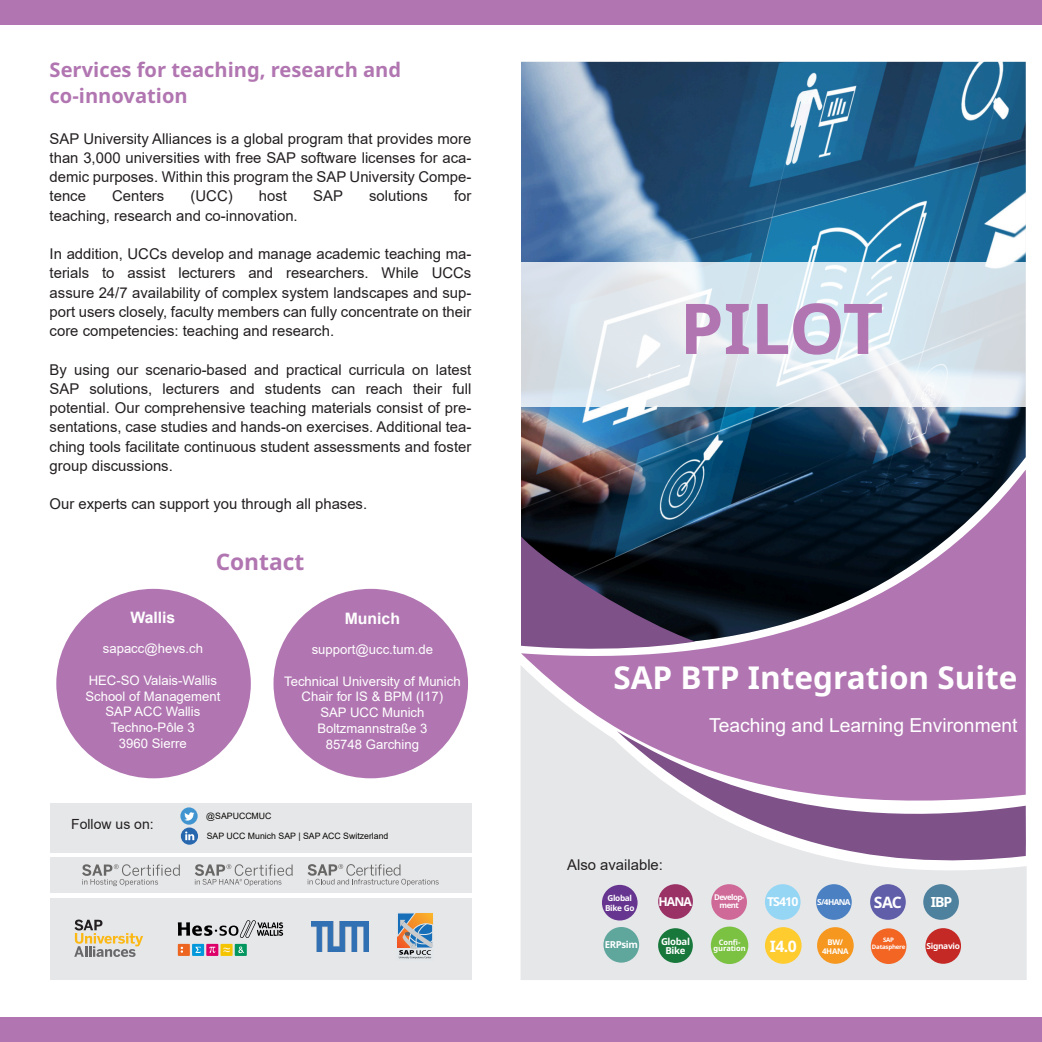
<style>
.page{position:relative;width:1042px;height:1042px;background:#fff}
.page>*{position:absolute;margin:0;border:0;box-sizing:border-box;transform-origin:0 0}
.t1{font:700 70px "Noto Sans";letter-spacing:-.01em;color:#b176b1}
.t2{font:700 31.5px "Noto Sans";color:#fff}
.t3{font:700 22.75px "Noto Sans";color:#b176b1}
.t4{font:700 20.12px/25.6px "Noto Sans";color:#b176b1}
.t5{font:19.25px "Arial";color:#fff}
.t6{font:700 15.75px "Arial";color:#fff}
.t7{font:700 15.75px "Noto Sans";color:#fff}
.t8{font:14.88px/19.2px "Arial";color:#231f20;text-align:justify}
.t9{font:14px "Arial";color:#231f20}
.t10{font:700 14px "Noto Sans";color:#fff}
.t11{font:13.12px/15.8px "Arial";color:#fff;text-align:center}
.t12{font:700 12.25px "Noto Sans";letter-spacing:-.07em;color:#fff}
.t13{font:700 9.62px/9.5px "Noto Sans";letter-spacing:-.035em;color:#fff;text-align:center}
.t14{font:8.75px "Arial";color:#080704}
.t15{font:700 8.4px "Noto Sans";letter-spacing:-.035em;color:#fff}
.t16{font:700 8.22px/9.5px "Noto Sans";letter-spacing:-.035em;color:#fff}
.t17{font:700 7.88px/8.2px "Noto Sans";letter-spacing:-.07em;color:#fff;text-align:center}
.t18{font:700 7.52px "Noto Sans";letter-spacing:-.01em;color:#fff}
.t19{font:700 6.12px/7px "Noto Sans";letter-spacing:-.035em;color:#fff;text-align:center}
</style>
<div class="page">
<div style="left:0;top:0;width:1042px;height:25px;background:#b176b1"></div>
<div style="left:0;top:1017px;width:1042px;height:25px;background:#b176b1"></div>
<img style="left:521px;top:62px;width:505px;height:407px">
<div style="left:520px;top:666px;width:506px;height:314px;background:#e6e7e9"></div>
<svg style="left:521px;top:469px;width:505px;height:357px;fill:#b176b1"></svg>
<svg style="left:617px;top:731px;width:409px;height:143px"></svg>
<svg style="left:521px;top:536px;width:174px;height:119px"></svg>
<div style="left:50px;top:857px;width:421px;height:36px;background:#e6e7e9"></div>
<svg style="left:307px;top:864px;width:132px;height:22px"></svg>
<svg style="left:195px;top:864px;width:98px;height:22px"></svg>
<svg style="left:82px;top:864px;width:98px;height:22px"></svg>
<div style="left:56px;top:589px;width:195px;height:189px;background:#b176b1;border-radius:50%"></div>
<div style="left:273px;top:589px;width:195px;height:189px;background:#b176b1;border-radius:50%"></div>
<div style="left:50px;top:803px;width:421px;height:49px;background:#e6e7e9"></div>
<svg style="left:181px;top:827px;width:17px;height:18px"></svg>
<div style="left:180px;top:807px;width:18px;height:17px;background:#4095d1;border-radius:50%"></div>
<svg style="left:184px;top:812px;width:10px;height:8px"></svg>
<div style="left:50px;top:898px;width:421px;height:82px;background:#e6e7e9"></div>
<img style="left:312px;top:921px;width:57px;height:30px">
<svg style="left:397px;top:913px;width:36px;height:46px"></svg>
<svg style="left:74px;top:919px;width:69px;height:38px"></svg>
<div style="left:235px;top:944px;width:12px;height:12px;background:#00965e"></div>
<svg style="left:238px;top:946px;width:6px;height:7px"></svg>
<div style="left:192px;top:944px;width:12px;height:12px;background:#0098db"></div>
<svg style="left:195px;top:947px;width:6px;height:6px"></svg>
<div style="left:206px;top:944px;width:12px;height:12px;background:#dc0068"></div>
<svg style="left:209px;top:946px;width:6px;height:7px"></svg>
<div style="left:220px;top:944px;width:13px;height:12px;background:#f5c400"></div>
<svg style="left:223px;top:947px;width:7px;height:5px"></svg>
<div style="left:178px;top:944px;width:12px;height:12px;background:#ec6622"></div>
<svg style="left:181px;top:946px;width:2px;height:7px"></svg>
<svg style="left:178px;top:920px;width:105px;height:18px"></svg>
<div style="left:658px;top:928px;width:35px;height:35px;background:#18783c;border-radius:50%"></div>
<div style="left:871px;top:928px;width:35px;height:36px;background:#f36523;border-radius:50%"></div>
<div style="left:817px;top:927px;width:36px;height:37px;background:#f69820;border-radius:50%"></div>
<div style="left:925px;top:928px;width:36px;height:36px;background:#c42926;border-radius:50%"></div>
<div style="left:711px;top:926px;width:37px;height:38px;background:#7bc142;border-radius:50%"></div>
<div style="left:765px;top:927px;width:36px;height:37px;background:#fecc2e;border-radius:50%"></div>
<div style="left:603px;top:927px;width:36px;height:35px;background:#5fa69d;border-radius:50%"></div>
<div style="left:923px;top:884px;width:36px;height:36px;background:#4e819d;border-radius:50%"></div>
<div style="left:870px;top:884px;width:36px;height:36px;background:#615ea9;border-radius:50%"></div>
<div style="left:816px;top:884px;width:36px;height:36px;background:#4b81c3;border-radius:50%"></div>
<div style="left:765px;top:884px;width:35px;height:36px;background:#95d6f5;border-radius:50%"></div>
<div style="left:711px;top:884px;width:36px;height:36px;background:#cf6a98;border-radius:50%"></div>
<div style="left:602px;top:885px;width:35px;height:35px;background:#663590;border-radius:50%"></div>
<div style="left:658px;top:884px;width:35px;height:35px;background:#9a3266;border-radius:50%"></div>
<div style="left:521px;top:262px;width:505px;height:145px;background:#fff;opacity:.81"></div>
<h3 class="t4" style="left:50px;top:57px;width:353px">Services for teaching, research and co-innovation</h3>
<p class="t8" style="left:50px;top:130px;width:423px">SAP University Alliances is a global program that provides more than 3,000 universities with free SAP software licenses for aca&shy;demic purposes. Within this program the SAP University Compe&shy;tence</p>
<p class="t8" style="left:112px;top:188px;width:54px">Centers</p>
<p class="t8" style="left:191px;top:188px;width:44px">(UCC)</p>
<p class="t8" style="left:259px;top:188px;width:30px">host</p>
<p class="t8" style="left:313px;top:188px;width:31px">SAP</p>
<p class="t8" style="left:369px;top:188px;width:60px">solutions</p>
<p class="t8" style="left:454px;top:188px;width:19px">for</p>
<p class="t8" style="left:50px;top:207px;width:250px">teaching, research and co-innovation.</p>
<p class="t8" style="left:50px;top:246px;width:423px">In addition, UCCs develop and manage academic teaching ma&shy;terials to assist lecturers and researchers. While UCCs assure 24/7 availability of complex system landscapes and sup&shy;port users closely, faculty members can fully concentrate on their core competencies: teaching and research.</p>
<p class="t8" style="left:50px;top:361px;width:423px">By using our scenario-based and practical curricula on latest SAP solutions, lecturers and students can reach their full potential. Our comprehensive teaching materials consist of pre&shy;sentations, case studies and hands-on exercises. Additional tea&shy;ching tools facilitate continuous student assessments and foster group discussions.</p>
<p class="t8" style="left:50px;top:496px;width:319px">Our experts can support you through all phases.</p>
<h3 class="t3" style="left:216px;top:546px;width:90px">Contact</h3>
<p class="t6" style="left:130px;top:611px;width:46px">Wallis</p>
<p class="t11" style="left:103px;top:642px;width:102px">sapacc@hevs.ch</p>
<p class="t11" style="left:85px;top:673px;width:136px">HEC-SO Valais-Wallis<br>School of Management<br>SAP ACC Wallis<br>Techno-Pôle 3<br>3960 Sierre</p>
<p class="t6" style="left:345px;top:612px;width:57px">Munich</p>
<p class="t11" style="left:312px;top:643px;width:123px">support@ucc.tum.de</p>
<p class="t11" style="left:284px;top:674px;width:178px">Technical University of Munich<br>Chair for IS &amp; BPM (I17)<br>SAP UCC Munich<br>Boltzmannstraße 3<br>85748 Garching</p>
<p class="t9" style="left:71px;top:819px;width:84px">Follow us on:</p>
<p class="t14" style="left:206px;top:813px;width:67px">@SAPUCCMUC</p>
<p class="t14" style="left:207px;top:832px;width:183px">SAP UCC Munich SAP | SAP ACC Switzerland</p>
<h1 class="t1" style="left:680px;top:279px;width:205px">PILOT</h1>
<h2 class="t2" style="left:613px;top:655px;width:405px">SAP BTP Integration Suite</h2>
<p class="t5" style="left:709px;top:718px;width:310px">Teaching and Learning Environment</p>
<p class="t8" style="left:567px;top:857px;width:97px">Also available:</p>
<p class="t16" style="left:605px;top:893px;width:31px">Global<br>Bike Go</p>
<p class="t12" style="left:658px;top:892px;width:35px">HANA</p>
<p class="t17" style="left:714px;top:893px;width:32px">Develop&shy;ment</p>
<p class="t12" style="left:767px;top:893px;width:33px">TS410</p>
<p class="t16" style="left:817px;top:897px;width:35px">S/4HANA</p>
<p class="t7" style="left:874px;top:891px;width:30px">SAC</p>
<p class="t10" style="left:930px;top:892px;width:23px">IBP</p>
<p class="t13" style="left:605px;top:940px;width:35px">ERPsim</p>
<p class="t13" style="left:661px;top:936px;width:30px">Global<br>Bike</p>
<p class="t19" style="left:872px;top:936px;width:35px">SAP<br>Datasphere</p>
<p class="t18" style="left:719px;top:936px;width:23px">Confi-</p>
<p class="t17" style="left:822px;top:938px;width:28px">BW/<br>4HANA</p>
<p class="t15" style="left:926px;top:940px;width:35px">Signavio</p>
<p class="t18" style="left:713px;top:943px;width:34px">guration</p>
<p class="t7" style="left:770px;top:935px;width:28px">I4.0</p>
</div>
